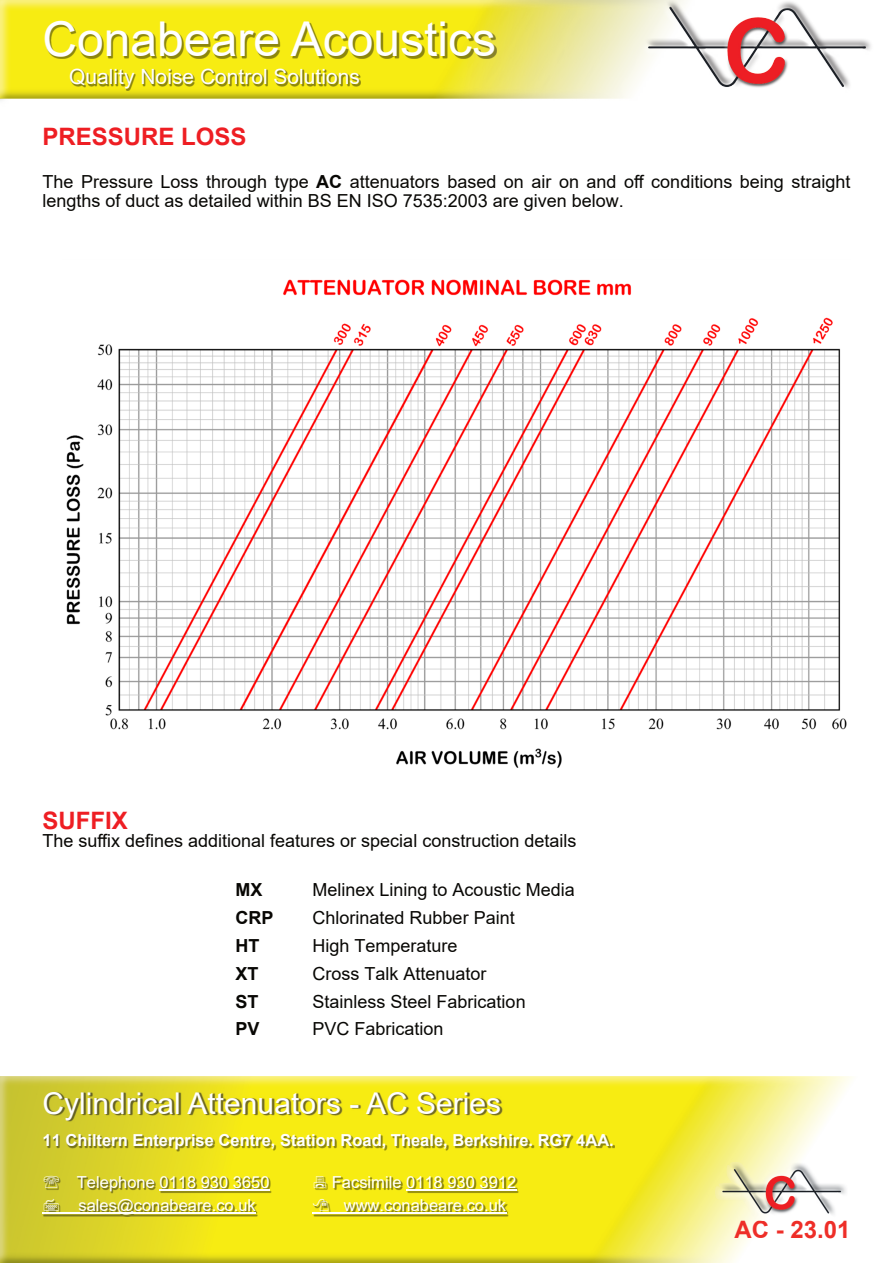
<style>
.page{position:relative;width:893px;height:1263px;background:#fff}
.page>*{position:absolute;margin:0;border:0;box-sizing:border-box;transform-origin:0 0}
.t1{font:48px "Arial";color:#fff}
.t2{font:30px "Arial";color:#fff}
.t3{font:700 24px "Arial";color:#ee1e23}
.t4{font:700 24px "Arial";color:#ee2e28}
.t5{font:21px "Arial";color:#fff}
.t6{font:18px/18.6px "Arial";color:#080704}
.t7{font:700 18px "Arial";color:#080704}
.t8{font:16.5px "Arial";color:#fff}
.t9{font:700 16.5px "Arial";color:#fff}
.s1{font-weight:700}
</style>
<div class="page">
<img style="left:0;top:0;width:640px;height:101px">
<img style="left:0;top:1077px;width:852px;height:186px">
<img style="left:44px;top:1135px;width:571px;height:81px">
<hr style="left:159px;top:1189px;width:111px;height:1px;background:#fff">
<hr style="left:406px;top:1189px;width:110px;height:1px;background:#fff">
<hr style="left:60px;top:1212px;width:196px;height:2px;background:#fff">
<hr style="left:330px;top:1212px;width:176px;height:2px;background:#fff">
<img style="left:46px;top:22px;width:451px;height:37px">
<img style="left:71px;top:70px;width:290px;height:21px">
<img style="left:640px;top:0;width:231px;height:88px">
<img style="left:716px;top:1162px;width:131px;height:58px">
<img style="left:66px;top:279px;width:781px;height:489px">
<svg style="left:44px;top:1175px;width:15px;height:12px"></svg>
<svg style="left:314px;top:1175px;width:12px;height:12px"></svg>
<svg style="left:43px;top:1198px;width:17px;height:16px"></svg>
<svg style="left:313px;top:1198px;width:17px;height:16px"></svg>
<h1 class="t1" style="left:43px;top:21px;width:455px">Conabeare Acoustics</h1>
<p class="t5" style="left:69px;top:69px;width:292px">Quality Noise Control Solutions</p>
<h3 class="t3" style="left:43px;top:127px;width:206px">PRESSURE LOSS</h3>
<p class="t6" style="left:43px;top:174px;width:809px">The Pressure Loss through type <span class="s1">AC</span> attenuators based on air on and off conditions being straight lengths of duct as detailed within BS EN ISO 7535:2003 are given below.</p>
<h3 class="t3" style="left:43px;top:811px;width:87px">SUFFIX</h3>
<p class="t6" style="left:43px;top:833px;width:535px">The suffix defines additional features or special construction details</p>
<p class="t7" style="left:235px;top:883px;width:29px">MX</p>
<p class="t6" style="left:313px;top:882px;width:264px">Melinex Lining to Acoustic Media</p>
<p class="t7" style="left:235px;top:911px;width:40px">CRP</p>
<p class="t6" style="left:313px;top:910px;width:204px">Chlorinated Rubber Paint</p>
<p class="t7" style="left:235px;top:939px;width:25px">HT</p>
<p class="t6" style="left:313px;top:938px;width:147px">High Temperature</p>
<p class="t7" style="left:235px;top:966px;width:25px">XT</p>
<p class="t6" style="left:313px;top:966px;width:176px">Cross Talk Attenuator</p>
<p class="t7" style="left:235px;top:994px;width:25px">ST</p>
<p class="t6" style="left:313px;top:993px;width:215px">Stainless Steel Fabrication</p>
<p class="t7" style="left:235px;top:1022px;width:26px">PV</p>
<p class="t6" style="left:313px;top:1021px;width:133px">PVC Fabrication</p>
<h2 class="t2" style="left:43px;top:1092px;width:460px">Cylindrical Attenuators - AC Series</h2>
<p class="t9" style="left:43px;top:1134px;width:573px">11 Chiltern Enterprise Centre, Station Road, Theale, Berkshire. RG7 4AA.</p>
<p class="t8" style="left:77px;top:1175px;width:194px">Telephone 0118 930 3650</p>
<p class="t8" style="left:332px;top:1175px;width:186px">Facsimile 0118 930 3912</p>
<p class="t8" style="left:79px;top:1199px;width:179px">sales@conabeare.co.uk</p>
<p class="t8" style="left:344px;top:1199px;width:164px">www.conabeare.co.uk</p>
<h3 class="t4" style="left:734px;top:1220px;width:118px">AC - 23.01</h3>
</div>
